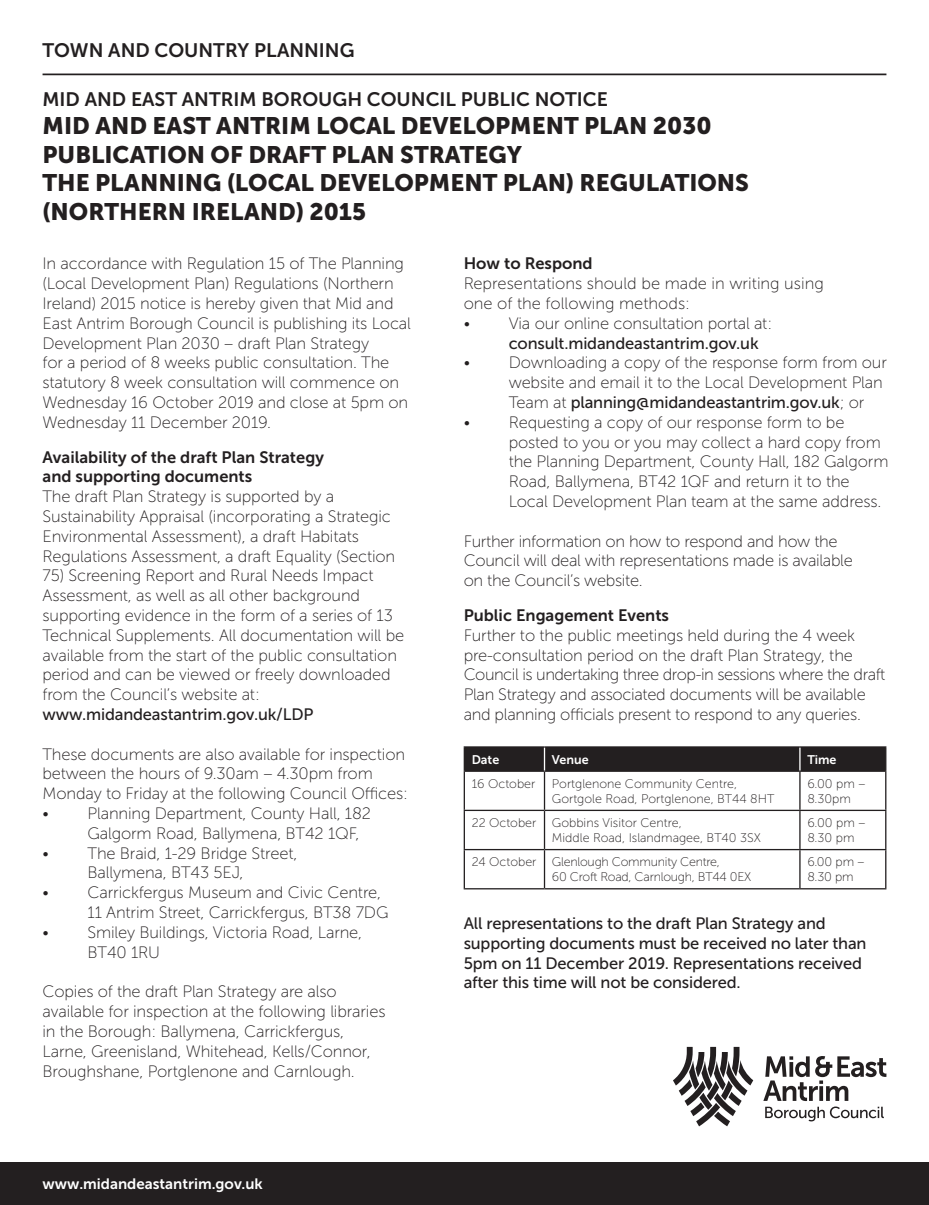
<style>
.page{position:relative;width:929px;height:1205px;background:#fff}
.page>*{position:absolute;margin:0;border:0;box-sizing:border-box;transform-origin:0 0}
.t1{font:23.75px/28.5px "Museo Sans 900";color:#231f20}
.t2{font:19.5px "Museo Sans 700";color:#231f20}
.t3{font:16.5px/19.8px "Museo Sans 100";letter-spacing:-.01em;color:#231f20}
.t4{font:16.5px/19.8px "Museo Sans 500";letter-spacing:-.01em;color:#231f20}
.t5{font:16.5px/19.8px "Museo Sans 700";color:#231f20}
.t6{font:15px "Museo Sans 700";color:#fff}
.t7{font:12.5px/15px "Museo Sans 100";color:#231f20}
.t8{font:12.5px/15px "Museo Sans 100";letter-spacing:-.02em;color:#231f20}
.t9{font:12.5px "Museo Sans 700";color:#fff}
.s1{font-family:"Museo Sans 100"}
</style>
<div class="page">
<div style="left:0;top:1162px;width:928px;height:43px;background:#231f20"></div>
<hr style="left:43px;top:74px;width:843px;height:1px;background:#231f20">
<hr style="left:463px;top:746px;width:81px;height:1px;background:#231f20">
<hr style="left:544px;top:746px;width:255px;height:1px;background:#231f20">
<hr style="left:799px;top:746px;width:87px;height:1px;background:#231f20">
<hr style="left:463px;top:770px;width:81px;height:2px;background:#231f20">
<hr style="left:463px;top:772px;width:2px;height:38px;background:#231f20">
<hr style="left:544px;top:770px;width:255px;height:2px;background:#231f20">
<hr style="left:543px;top:772px;width:2px;height:38px;background:#231f20">
<hr style="left:799px;top:770px;width:87px;height:2px;background:#231f20">
<hr style="left:799px;top:772px;width:1px;height:38px;background:#231f20">
<hr style="left:885px;top:772px;width:1px;height:38px;background:#231f20">
<hr style="left:463px;top:810px;width:81px;height:1px;background:#231f20">
<hr style="left:463px;top:811px;width:2px;height:38px;background:#231f20">
<hr style="left:544px;top:810px;width:255px;height:1px;background:#231f20">
<hr style="left:543px;top:811px;width:2px;height:38px;background:#231f20">
<hr style="left:799px;top:810px;width:87px;height:1px;background:#231f20">
<hr style="left:799px;top:811px;width:1px;height:38px;background:#231f20">
<hr style="left:885px;top:811px;width:1px;height:38px;background:#231f20">
<hr style="left:463px;top:849px;width:81px;height:1px;background:#231f20">
<hr style="left:463px;top:850px;width:2px;height:38px;background:#231f20">
<hr style="left:544px;top:849px;width:255px;height:1px;background:#231f20">
<hr style="left:543px;top:850px;width:2px;height:38px;background:#231f20">
<hr style="left:799px;top:849px;width:87px;height:1px;background:#231f20">
<hr style="left:799px;top:850px;width:1px;height:38px;background:#231f20">
<hr style="left:885px;top:850px;width:1px;height:38px;background:#231f20">
<hr style="left:463px;top:888px;width:81px;height:1px;background:#231f20">
<hr style="left:544px;top:888px;width:255px;height:1px;background:#231f20">
<hr style="left:799px;top:888px;width:87px;height:1px;background:#231f20">
<div style="left:464px;top:747px;width:422px;height:24px;background:#231f20"></div>
<hr style="left:463px;top:747px;width:2px;height:23px;background:#231f20">
<svg style="left:673px;top:1047px;width:80px;height:79px"></svg>
<svg style="left:763px;top:1056px;width:123px;height:65px"></svg>
<p class="t2" style="left:43px;top:40px;width:313px">TOWN AND COUNTRY PLANNING</p>
<p class="t2" style="left:43px;top:88px;width:567px">MID AND EAST ANTRIM BOROUGH COUNCIL PUBLIC NOTICE</p>
<h1 class="t1" style="left:43px;top:111px;width:708px">MID AND EAST ANTRIM LOCAL DEVELOPMENT PLAN 2030<br>PUBLICATION OF DRAFT PLAN STRATEGY<br>THE PLANNING (LOCAL DEVELOPMENT PLAN) REGULATIONS (NORTHERN IRELAND) 2015</h1>
<p class="t3" style="left:43px;top:254px;width:370px">In accordance with Regulation 15 of The Planning (Local Development Plan) Regulations (Northern Ireland) 2015 notice is hereby given that Mid and East Antrim Borough Council is publishing its Local Development Plan 2030 – draft Plan Strategy<br>for a period of 8 weeks public consultation. The statutory 8 week consultation will commence on Wednesday 16 October 2019 and close at 5pm on Wednesday 11 December 2019.</p>
<p class="t5" style="left:43px;top:447px;width:283px">Availability of the draft Plan Strategy and supporting documents</p>
<p class="t3" style="left:43px;top:487px;width:354px">The draft Plan Strategy is supported by a Sustainability Appraisal (incorporating a Strategic Environmental Assessment), a draft Habitats Regulations Assessment, a draft Equality (Section</p>
<p class="t3" style="left:43px;top:566px;width:363px">75) Screening Report and Rural Needs Impact Assessment, as well as all other background supporting evidence in the form of a series of 13<br>Technical Supplements. All documentation will be available from the start of the public consultation period and can be viewed or freely downloaded from the Council’s website at:</p>
<p class="t4" style="left:43px;top:704px;width:272px">www.midandeastantrim.gov.uk/LDP</p>
<p class="t3" style="left:43px;top:744px;width:367px">These documents are also available for inspection between the hours of 9.30am – 4.30pm from<br>Monday to Friday at the following Council Offices:</p>
<p class="t3" style="left:88px;top:804px;width:285px;text-indent:-45px">• Planning Department, County Hall, 182<br>Galgorm Road, Ballymena, BT42 1QF,</p>
<p class="t3" style="left:43px;top:843px;width:256px;text-align:center">• The Braid, 1-29 Bridge Street,<br>Ballymena, BT43 5EJ,</p>
<p class="t3" style="left:88px;top:883px;width:302px;text-indent:-45px">• Carrickfergus Museum and Civic Centre,<br>11 Antrim Street, Carrickfergus, BT38 7DG</p>
<p class="t3" style="left:88px;top:922px;width:276px;text-indent:-45px">• Smiley Buildings, Victoria Road, Larne,<br>BT40 1RU</p>
<p class="t3" style="left:43px;top:982px;width:344px">Copies of the draft Plan Strategy are also available for inspection at the following libraries in the Borough: Ballymena, Carrickfergus, Larne, Greenisland, Whitehead, Kells/Connor, Broughshane, Portglenone and Carnlough.</p>
<p class="t5" style="left:463px;top:254px;width:130px">How to Respond</p>
<p class="t3" style="left:463px;top:274px;width:361px">Representations should be made in writing using one of the following methods:</p>
<p class="t3" style="left:463px;top:313px;width:310px">• Via our online consultation portal at:</p>
<p class="t4" style="left:508px;top:333px;width:251px">consult.midandeastantrim.gov.uk</p>
<p class="t3" style="left:463px;top:353px;width:424px;text-align:right">• Downloading a copy of the response form from our website and email it to the Local Development Plan</p>
<p class="t4" style="left:508px;top:392px;width:357px"><span class="s1">Team at</span> planning@midandeastantrim.gov.uk<span class="s1">; or</span></p>
<p class="t3" style="left:508px;top:412px;width:381px;text-indent:-45px">• Requesting a copy of our response form to be posted to you or you may collect a hard copy from the Planning Department, County Hall, 182 Galgorm Road, Ballymena, BT42 1QF and return it to the Local Development Plan team at the same address.</p>
<p class="t3" style="left:463px;top:531px;width:390px">Further information on how to respond and how the<br>Council will deal with representations made is available on the Council’s website.</p>
<p class="t5" style="left:463px;top:605px;width:207px">Public Engagement Events</p>
<p class="t3" style="left:463px;top:625px;width:423px">Further to the public meetings held during the 4 week pre-consultation period on the draft Plan Strategy, the Council is undertaking three drop-in sessions where the draft Plan Strategy and associated documents will be available and planning officials present to respond to any queries.</p>
<p class="t9" style="left:471px;top:752px;width:29px">Date</p>
<p class="t9" style="left:552px;top:752px;width:38px">Venue</p>
<p class="t9" style="left:807px;top:752px;width:31px">Time</p>
<p class="t7" style="left:471px;top:776px;width:65px">16 October</p>
<p class="t7" style="left:552px;top:776px;width:224px">Portglenone Community Centre,<br>Gortgole Road, Portglenone, BT44 8HT</p>
<p class="t7" style="left:807px;top:776px;width:59px">6.00 pm –<br>8.30pm</p>
<p class="t7" style="left:552px;top:815px;width:210px;text-indent:-80px">22 October Gobbins Visitor Centre,<br>Middle Road, Islandmagee, BT40 3SX</p>
<p class="t7" style="left:807px;top:815px;width:59px">6.00 pm –<br>8.30 pm</p>
<p class="t8" style="left:552px;top:855px;width:201px;text-indent:-80px">24 October Glenlough Community Centre,<br>60 Croft Road, Carnlough, BT44 0EX</p>
<p class="t7" style="left:807px;top:855px;width:58px">6.00 pm –<br>8.30 pm</p>
<p class="t4" style="left:463px;top:913px;width:404px">All representations to the draft Plan Strategy and supporting documents must be received no later than 5pm on 11 December 2019. Representations received after this time will not be considered.</p>
<p class="t6" style="left:43px;top:1176px;width:222px">www.midandeastantrim.gov.uk</p>
</div>
